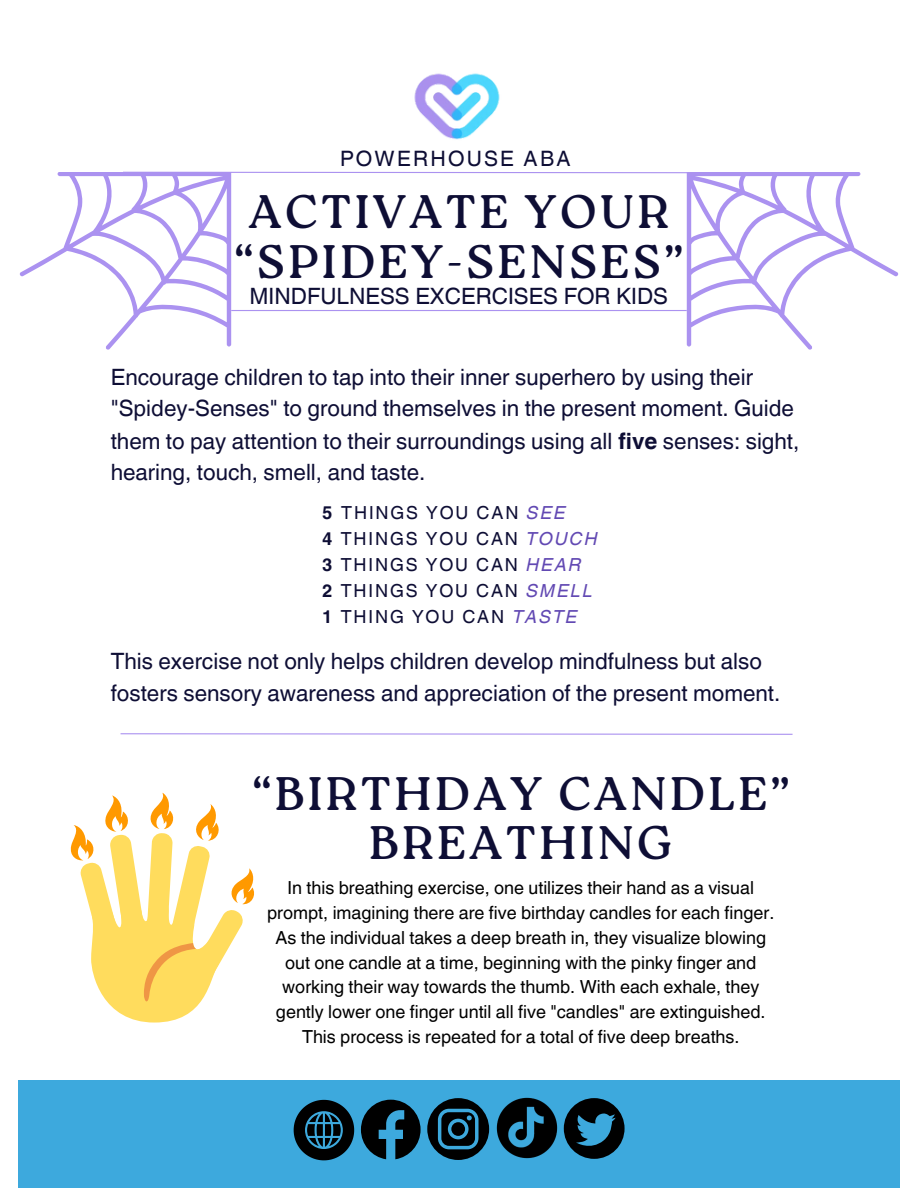
<style>
.page{position:relative;width:918px;height:1188px;background:#fff}
.page>*{position:absolute;margin:0;border:0;box-sizing:border-box;transform-origin:0 0}
.t1{font:46.95px/49.5px "Roca Two";letter-spacing:.075em;color:#0e0e35}
.t2{font:22.5px/31.8px "Helvetica World";color:#0e0e35}
.t3{font:21.15px "Helvetica World";letter-spacing:.105em;color:#0e0e35}
.t4{font:18px/24.8px "Helvetica World";color:#000;text-align:center}
.t5{font:18px/25.8px "Helvetica World";letter-spacing:.105em;color:#0e0e35}
.s1{font-weight:700}
.s2{font-style:italic;color:#6249b3}
</style>
<div class="page">
<div style="left:18px;top:1080px;width:881px;height:108px;background:#3da9dd"></div>
<img style="left:414px;top:73px;width:86px;height:67px">
<svg style="left:361px;top:1100px;width:60px;height:59px"></svg>
<svg style="left:427px;top:1098px;width:62px;height:62px"></svg>
<svg style="left:564px;top:1098px;width:61px;height:61px"></svg>
<svg style="left:294px;top:1100px;width:60px;height:60px"></svg>
<img style="left:496px;top:1098px;width:61px;height:61px">
<svg style="left:19px;top:171px;width:880px;height:179px"></svg>
<hr style="left:231px;top:310px;width:456px;height:1px;background:#ab92f0">
<svg style="left:120px;top:733px;width:673px;height:2px"></svg>
<svg style="left:70px;top:792px;width:184px;height:231px"></svg>
<p class="t3" style="left:340px;top:147px;width:232px">POWERHOUSE ABA</p>
<p class="t1" style="left:235px;top:187px;width:450px">ACTIVATE YOUR “SPIDEY-SENSES”</p>
<h1 class="t2" style="left:250px;top:281px;width:420px">MINDFULNESS EXCERCISES FOR KIDS</h1>
<h2 class="t2" style="left:111px;top:361px;width:690px">Encourage children to tap into their inner superhero by using their "Spidey-Senses" to ground themselves in the present moment. Guide them to pay attention to their surroundings using all <span class="s1">five</span> senses: sight, hearing, touch, smell, and taste.</h2>
<h3 class="t5" style="left:322px;top:500px;width:277px"><span class="s1">5</span> THINGS YOU CAN <span class="s2">SEE<br></span><span class="s1">4</span> THINGS YOU CAN <span class="s2">TOUCH<br></span><span class="s1">3</span> THINGS YOU CAN <span class="s2">HEAR<br></span><span class="s1">2</span> THINGS YOU CAN <span class="s2">SMELL<br></span><span class="s1">1</span> THING YOU CAN <span class="s2">TASTE</span></h3>
<h3 class="t2" style="left:111px;top:646px;width:671px">This exercise not only helps children develop mindfulness but also fosters sensory awareness and appreciation of the present moment.</h3>
<h4 class="t1" style="left:253px;top:769px;width:538px;text-align:center">“BIRTHDAY CANDLE”<br>BREATHING</h4>
<h1 class="t4" style="left:267px;top:876px;width:509px">In this breathing exercise, one utilizes their hand as a visual prompt, imagining there are five birthday candles for each finger.<br>As the individual takes a deep breath in, they visualize blowing out one candle at a time, beginning with the pinky finger and working their way towards the thumb. With each exhale, they gently lower one finger until all five "candles" are extinguished.<br>This process is repeated for a total of five deep breaths.</h1>
</div>
